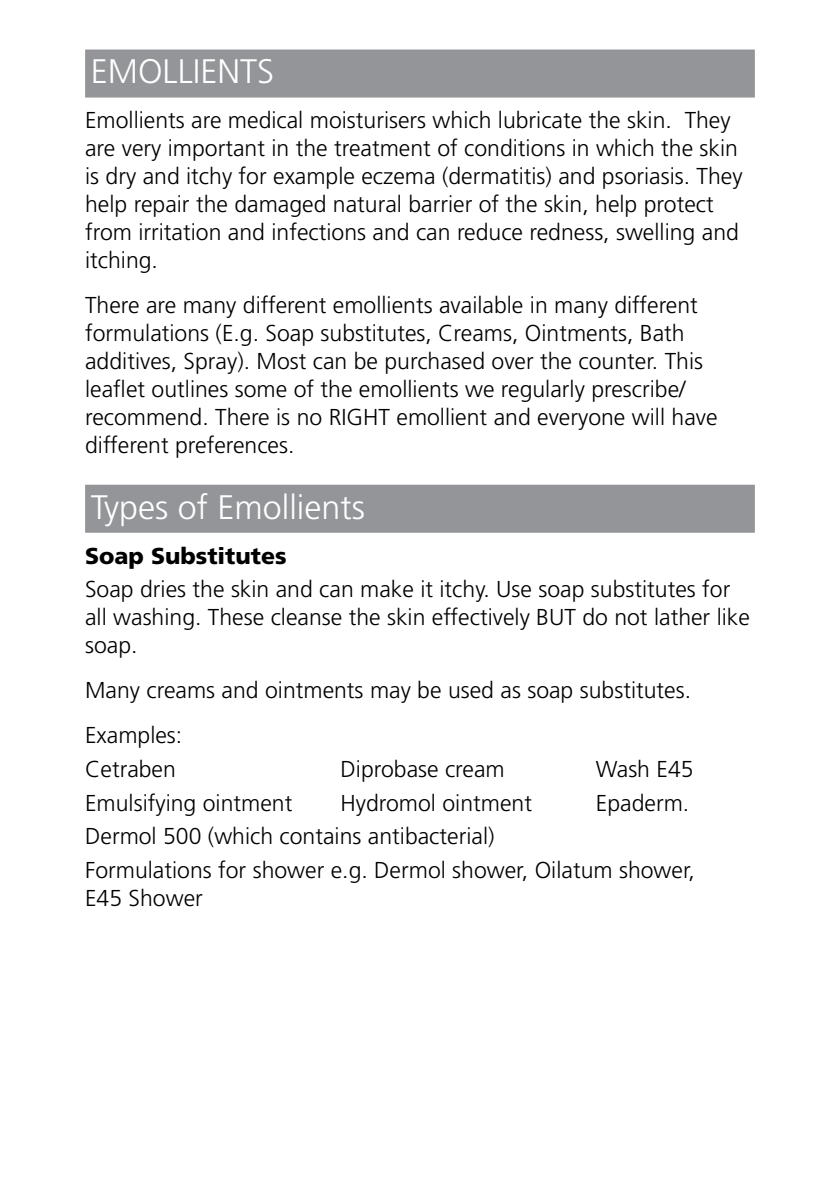
<style>
.page{position:relative;width:840px;height:1191px;background:#fff}
.page>*{position:absolute;margin:0;border:0;box-sizing:border-box;transform-origin:0 0}
.t1{font:300 34px "Frutiger";color:#fff}
.t2{font:300 23px/28px "Frutiger";color:#000}
.t3{font:900 23px "Frutiger";color:#000}
</style>
<div class="page">
<div style="left:85px;top:50px;width:669px;height:48px;background:#939598"></div>
<div style="left:85px;top:485px;width:669px;height:48px;background:#939598"></div>
<h1 class="t1" style="left:91px;top:52px;width:185px">EMOLLIENTS</h1>
<p class="t2" style="left:85px;top:106px;width:658px">Emollients are medical moisturisers which lubricate the skin. They are very important in the treatment of conditions in which the skin is dry and itchy for example eczema (dermatitis) and psoriasis. They help repair the damaged natural barrier of the skin, help protect from irritation and infections and can reduce redness, swelling and itching.</p>
<p class="t2" style="left:85px;top:291px;width:633px">There are many different emollients available in many different formulations (E.g. Soap substitutes, Creams, Ointments, Bath additives, Spray). Most can be purchased over the counter. This leaflet outlines some of the emollients we regularly prescribe/ recommend. There is no RIGHT emollient and everyone will have different preferences.</p>
<h1 class="t1" style="left:91px;top:487px;width:275px">Types of Emollients</h1>
<p class="t3" style="left:85px;top:541px;width:203px">Soap Substitutes</p>
<p class="t2" style="left:85px;top:575px;width:666px">Soap dries the skin and can make it itchy. Use soap substitutes for all washing. These cleanse the skin effectively BUT do not lather like soap.</p>
<p class="t2" style="left:85px;top:668px;width:607px;line-height:45px">Many creams and ointments may be used as soap substitutes.<br>Examples:</p>
<p class="t2" style="left:85px;top:755px;width:92px">Cetraben</p>
<p class="t2" style="left:340px;top:755px;width:166px">Diprobase cream</p>
<p class="t2" style="left:595px;top:755px;width:99px">Wash E45</p>
<p class="t2" style="left:85px;top:788px;width:208px">Emulsifying ointment</p>
<p class="t2" style="left:340px;top:788px;width:193px">Hydromol ointment</p>
<p class="t2" style="left:595px;top:788px;width:95px">Epaderm.</p>
<p class="t2" style="left:85px;top:819px;width:611px;line-height:33.6px">Dermol 500 (which contains antibacterial)<br>Formulations for shower e.g. Dermol shower, Oilatum shower,</p>
<p class="t2" style="left:85px;top:884px;width:119px">E45 Shower</p>
</div>
